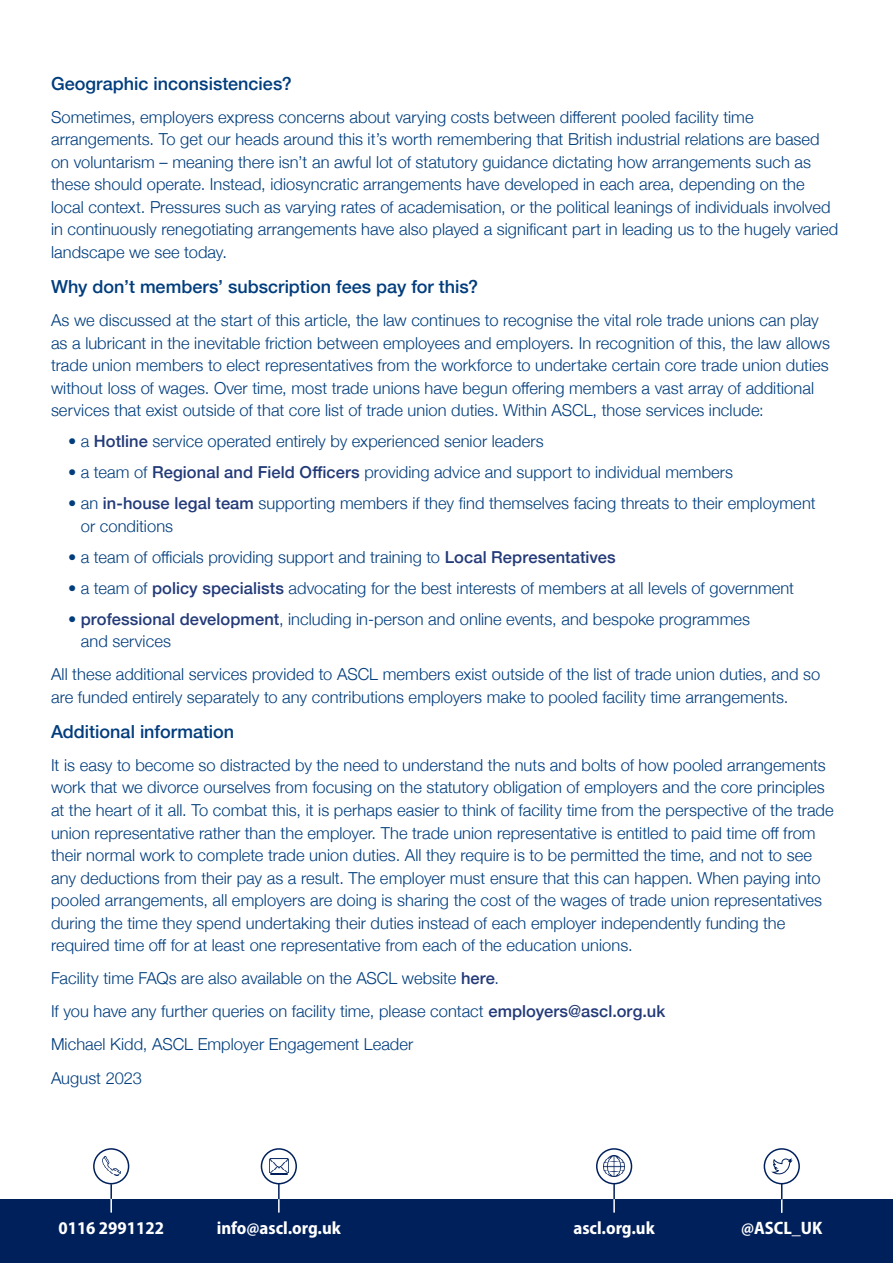
<style>
.page{position:relative;width:893px;height:1263px;background:#fff}
.page>*{position:absolute;margin:0;border:0;box-sizing:border-box;transform-origin:0 0}
.sub_heading{font:500 18px "Helvetica Neue";color:#013d7d}
.t1{font:700 semi-condensed 18px "Myriad Pro";color:#fff}
.main_text_NO_INDENT_copy{font:300 16.5px/22.5px "Helvetica Neue";letter-spacing:.005em;color:#013d7d}
.s1{font-weight:500;color:#233a78}
</style>
<div class="page">
<div style="left:0;top:1199px;width:893px;height:64px;background:#00205c"></div>
<img style="left:102px;top:1157px;width:8px;height:6px">
<img style="left:103px;top:1165px;width:18px;height:9px">
<div style="left:93px;top:1148px;width:36px;height:36px;border:2px solid #00205c;border-radius:50%"></div>
<svg style="left:110px;top:1184px;width:2px;height:28px"></svg>
<img style="left:269px;top:1158px;width:19px;height:16px">
<svg style="left:270px;top:1174px;width:18px;height:1px"></svg>
<div style="left:261px;top:1148px;width:36px;height:36px;border:2px solid #00205c;border-radius:50%"></div>
<svg style="left:278px;top:1184px;width:2px;height:28px"></svg>
<img style="left:603px;top:1156px;width:21px;height:21px">
<div style="left:596px;top:1148px;width:36px;height:36px;border:2px solid #00205c;border-radius:50%"></div>
<svg style="left:613px;top:1184px;width:2px;height:28px"></svg>
<div style="left:764px;top:1148px;width:36px;height:36px;border:2px solid #00205c;border-radius:50%"></div>
<svg style="left:781px;top:1184px;width:1px;height:28px"></svg>
<svg style="left:772px;top:1158px;width:20px;height:16px"></svg>
<p class="sub_heading" style="left:51px;top:69px;width:242px">Geographic inconsistencies?</p>
<p class="main_text_NO_INDENT_copy" style="left:51px;top:105px;width:789px">Sometimes, employers express concerns about varying costs between different pooled facility time arrangements. To get our heads around this it’s worth remembering that British industrial relations are based on voluntarism – meaning there isn’t an awful lot of statutory guidance dictating how arrangements such as these should operate. Instead, idiosyncratic arrangements have developed in each area, depending on the local context. Pressures such as varying rates of academisation, or the political leanings of individuals involved in continuously renegotiating arrangements have also played a significant part in leading us to the hugely varied landscape we see today.</p>
<p class="sub_heading" style="left:51px;top:272px;width:429px">Why don’t members’ subscription fees pay for this?</p>
<p class="main_text_NO_INDENT_copy" style="left:51px;top:308px;width:780px">As we discussed at the start of this article, the law continues to recognise the vital role trade unions can play as a lubricant in the inevitable friction between employees and employers. In recognition of this, the law allows trade union members to elect representatives from the workforce to undertake certain core trade union duties without loss of wages. Over time, most trade unions have begun offering members a vast array of additional services that exist outside of that core list of trade union duties. Within ASCL, those services include:</p>
<p class="main_text_NO_INDENT_copy" style="left:68px;top:429px;width:477px">• a <span class="s1">Hotline</span> service operated entirely by experienced senior leaders</p>
<p class="main_text_NO_INDENT_copy" style="left:68px;top:460px;width:667px">• a team of <span class="s1">Regional and Field Officers</span> providing advice and support to individual members</p>
<p class="main_text_NO_INDENT_copy" style="left:81px;top:491px;width:736px;text-indent:-13px">• an <span class="s1">in-house legal team</span> supporting members if they find themselves facing threats to their employment or conditions</p>
<p class="main_text_NO_INDENT_copy" style="left:68px;top:544px;width:549px">• a team of officials providing support and training to <span class="s1">Local Representatives</span></p>
<p class="main_text_NO_INDENT_copy" style="left:68px;top:575px;width:728px">• a team of <span class="s1">policy specialists</span> advocating for the best interests of members at all levels of government</p>
<p class="main_text_NO_INDENT_copy" style="left:81px;top:606px;width:671px;text-indent:-13px">• <span class="s1">professional development</span>, including in-person and online events, and bespoke programmes and services</p>
<p class="main_text_NO_INDENT_copy" style="left:51px;top:662px;width:771px">All these additional services provided to ASCL members exist outside of the list of trade union duties, and so are funded entirely separately to any contributions employers make to pooled facility time arrangements.</p>
<p class="sub_heading" style="left:51px;top:717px;width:185px">Additional information</p>
<p class="main_text_NO_INDENT_copy" style="left:51px;top:753px;width:784px">It is easy to become so distracted by the need to understand the nuts and bolts of how pooled arrangements work that we divorce ourselves from focusing on the statutory obligation of employers and the core principles at the heart of it all. To combat this, it is perhaps easier to think of facility time from the perspective of the trade union representative rather than the employer. The trade union representative is entitled to paid time off from their normal work to complete trade union duties. All they require is to be permitted the time, and not to see any deductions from their pay as a result. The employer must ensure that this can happen. When paying into pooled arrangements, all employers are doing is sharing the cost of the wages of trade union representatives during the time they spend undertaking their duties instead of each employer independently funding the required time off for at least one representative from each of the education unions.</p>
<p class="main_text_NO_INDENT_copy" style="left:51px;top:966px;width:449px">Facility time FAQs are also available on the ASCL website <span class="s1">here</span>.</p>
<p class="main_text_NO_INDENT_copy" style="left:51px;top:999px;width:616px">If you have any further queries on facility time, please contact <span class="s1">employers@ascl.org.uk</span></p>
<p class="main_text_NO_INDENT_copy" style="left:51px;top:1032px;width:364px">Michael Kidd, ASCL Employer Engagement Leader</p>
<p class="main_text_NO_INDENT_copy" style="left:51px;top:1065px;width:92px">August 2023</p>
<p class="t1" style="left:58px;top:1216px;width:107px">0116 2991122</p>
<p class="t1" style="left:217px;top:1216px;width:126px">info@ascl.org.uk</p>
<p class="t1" style="left:573px;top:1216px;width:83px">ascl.org.uk</p>
<p class="t1" style="left:741px;top:1216px;width:83px">@ASCL_UK</p>
</div>
